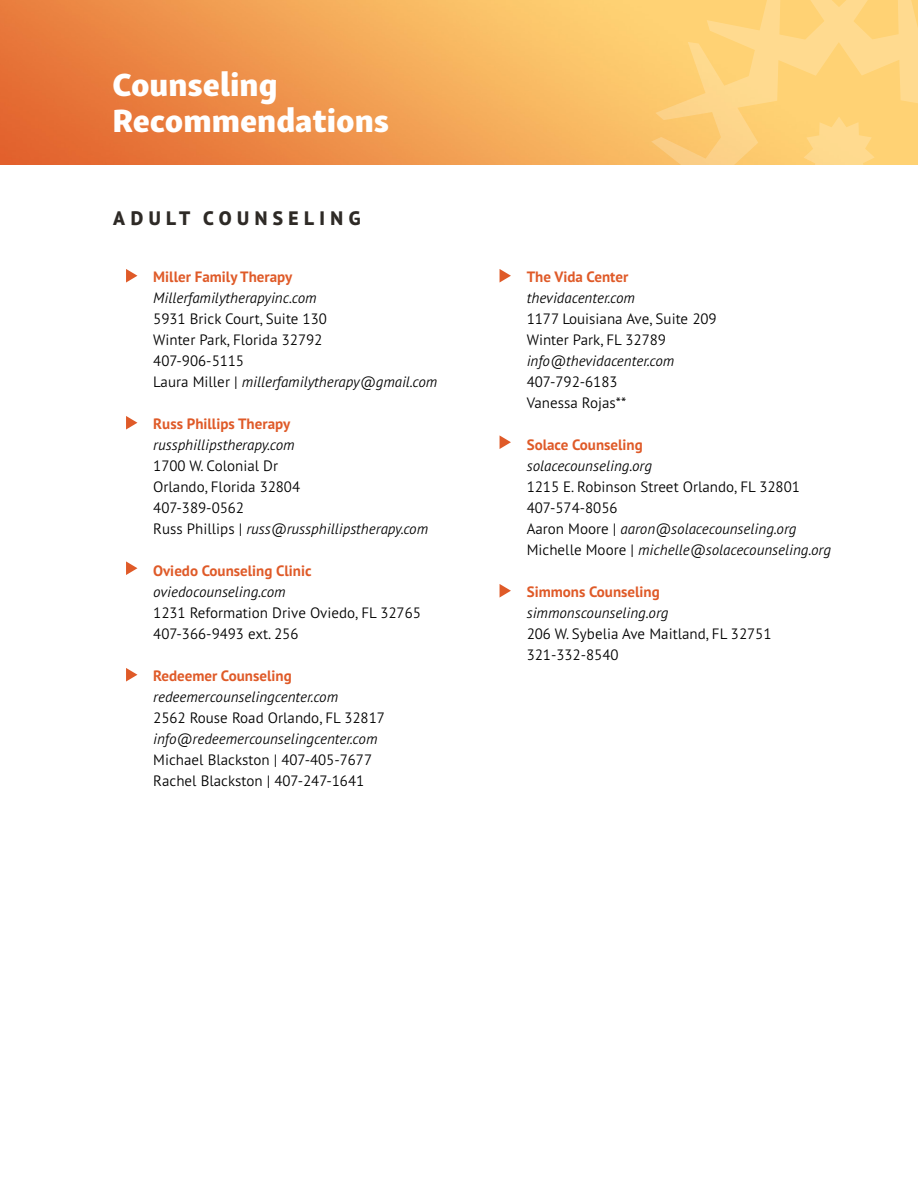
<style>
.page{position:relative;width:918px;height:1188px;background:#fff}
.page>*{position:absolute;margin:0;border:0;box-sizing:border-box;transform-origin:0 0}
.t1{font:33px/36px "Skolar Sans Latn Eb";color:#fff}
.t2{font:800 19.5px "PT Sans Pro";letter-spacing:.28em;color:#2e2a26}
.t3{font:300 15px/21px "PT Sans Pro";color:#000}
.t4{font:italic 300 15px "PT Sans Pro";color:#000}
.t5{font:700 15px "PT Sans Pro";color:#df5a28}
.s1{font-style:italic}
</style>
<div class="page">
<img style="left:0;top:0;width:651px;height:164px">
<svg style="left:651px;top:0;width:267px;height:165px;background:#fed27c"></svg>
<svg style="left:804px;top:117px;width:71px;height:48px;background:#fed684"></svg>
<svg style="left:126px;top:269px;width:11px;height:14px"></svg>
<svg style="left:500px;top:269px;width:11px;height:14px"></svg>
<svg style="left:500px;top:435px;width:11px;height:14px"></svg>
<svg style="left:500px;top:584px;width:11px;height:14px"></svg>
<svg style="left:126px;top:416px;width:11px;height:14px"></svg>
<svg style="left:126px;top:561px;width:11px;height:14px"></svg>
<svg style="left:126px;top:668px;width:11px;height:14px"></svg>
<h1 class="t1" style="left:112px;top:63px;width:278px">Counseling<br>Recommendations</h1>
<h2 class="t2" style="left:113px;top:205px;width:249px">ADULT COUNSELING</h2>
<p class="t5" style="left:153px;top:266px;width:141px">Miller Family Therapy</p>
<p class="t4" style="left:153px;top:288px;width:165px">Millerfamilytherapyinc.com</p>
<p class="t3" style="left:153px;top:307px;width:286px">5931 Brick Court, Suite 130<br>Winter Park, Florida 32792<br>407-906-5115<br>Laura Miller | <span class="s1">millerfamilytherapy@gmail.com</span></p>
<p class="t5" style="left:153px;top:413px;width:138px">Russ Phillips Therapy</p>
<p class="t4" style="left:153px;top:435px;width:143px">russphillipstherapy.com</p>
<p class="t3" style="left:153px;top:454px;width:276px">1700 W. Colonial Dr<br>Orlando, Florida 32804<br>407-389-0562<br>Russ Phillips | <span class="s1">russ@russphillipstherapy.com</span></p>
<p class="t5" style="left:153px;top:560px;width:160px">Oviedo Counseling Clinic</p>
<p class="t4" style="left:153px;top:582px;width:134px">oviedocounseling.com</p>
<p class="t3" style="left:153px;top:601px;width:269px">1231 Reformation Drive Oviedo, FL 32765<br>407-366-9493 ext. 256</p>
<p class="t5" style="left:153px;top:665px;width:140px">Redeemer Counseling</p>
<p class="t4" style="left:153px;top:687px;width:186px">redeemercounselingcenter.com</p>
<p class="t3" style="left:153px;top:706px;width:233px">2562 Rouse Road Orlando, FL 32817</p>
<p class="t4" style="left:153px;top:729px;width:226px">info@redeemercounselingcenter.com</p>
<p class="t3" style="left:153px;top:748px;width:220px">Michael Blackston | 407-405-7677<br>Rachel Blackston | 407-247-1641</p>
<p class="t5" style="left:527px;top:266px;width:103px">The Vida Center</p>
<p class="t4" style="left:527px;top:288px;width:110px">thevidacenter.com</p>
<p class="t3" style="left:527px;top:307px;width:191px">1177 Louisiana Ave, Suite 209<br>Winter Park, FL 32789</p>
<p class="t4" style="left:527px;top:351px;width:149px">info@thevidacenter.com</p>
<p class="t3" style="left:527px;top:370px;width:101px">407-792-6183<br>Vanessa Rojas**</p>
<p class="t5" style="left:527px;top:434px;width:118px">Solace Counseling</p>
<p class="t4" style="left:527px;top:456px;width:127px">solacecounseling.org</p>
<p class="t3" style="left:527px;top:475px;width:306px">1215 E. Robinson Street Orlando, FL 32801<br>407-574-8056<br>Aaron Moore | <span class="s1">aaron@solacecounseling.org </span>Michelle Moore | <span class="s1">michelle@solacecounseling.org</span></p>
<p class="t5" style="left:527px;top:581px;width:135px">Simmons Counseling</p>
<p class="t4" style="left:527px;top:603px;width:143px">simmonscounseling.org</p>
<p class="t3" style="left:527px;top:622px;width:246px">206 W. Sybelia Ave Maitland, FL 32751<br>321-332-8540</p>
</div>
